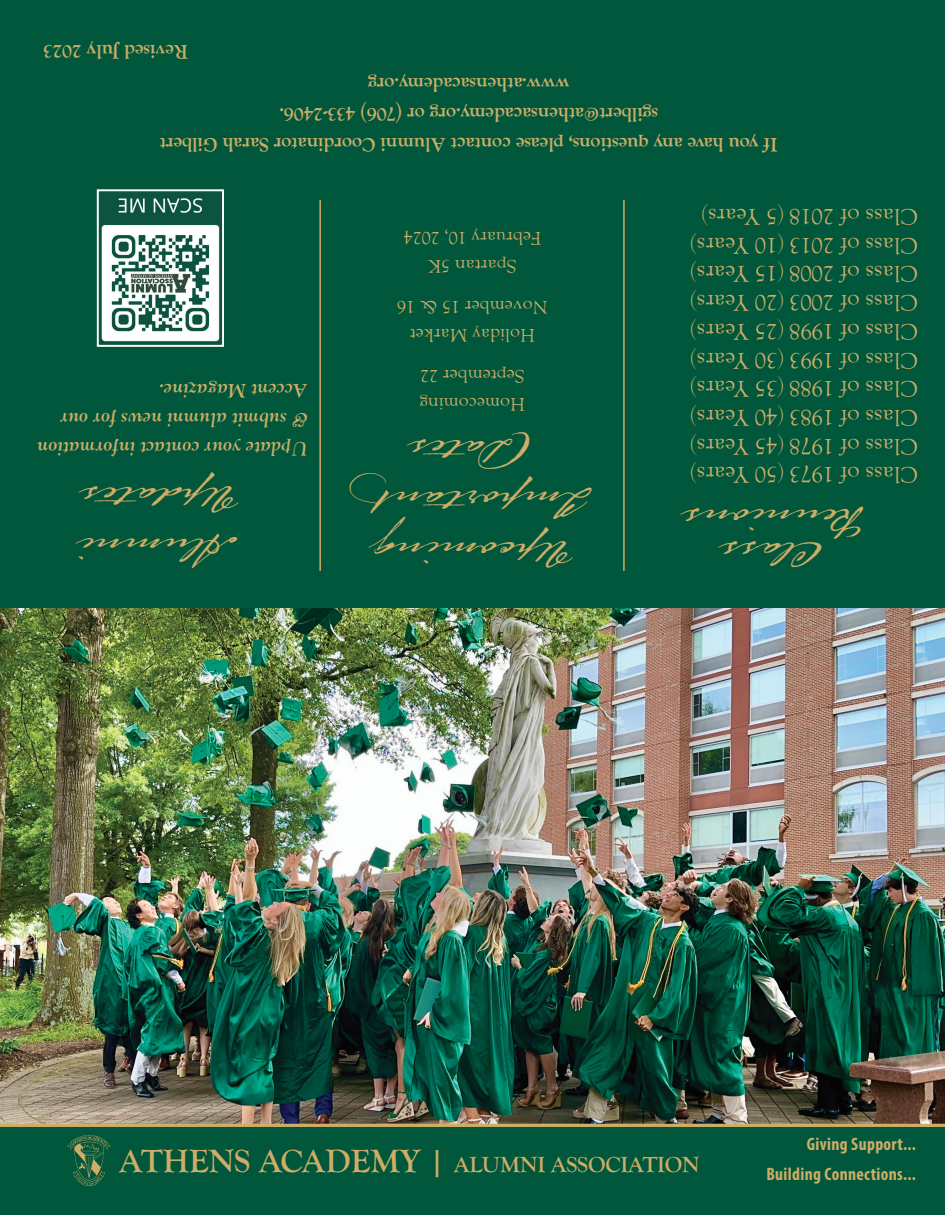
<style>
.page{position:relative;width:945px;height:1215px;background:#fff}
.page>*{position:absolute;margin:0;border:0;box-sizing:border-box;transform-origin:0 0}
.t1{font:36px/51px "Lamar Pen";color:#cfad66;text-align:center}
.t2{font:700 22.65px "Goudy Old Style T";letter-spacing:-.01em;color:#cfad66}
.t3{font:22.5px/28.7px "LTC Goudy Oldstyle Pro";color:#cfad66;text-align:justify}
.t4{font:700 19.5px/30px "LTC Goudy Oldstyle Pro";color:#cfad66;text-align:center}
.t5{font:italic 700 19.5px/28.7px "LTC Goudy Oldstyle Pro";color:#cfad66}
.t6{font:18px/28.5px "LTC Goudy Oldstyle Pro";color:#cfad66;text-align:center}
.t7{font:700 condensed 18px/30.2px "Myriad Pro";letter-spacing:.02em;color:#cfad66;text-align:right}
.s1{font-size:33.45px}
</style>
<div class="page">
<img style="left:0;top:608px;width:945px;height:516px">
<div style="left:0;top:1125px;width:945px;height:90px;background:#00573c"></div>
<hr style="left:0;top:1124px;width:945px;height:3px;background:#cfad66">
<svg style="left:67px;top:1135px;width:44px;height:51px"></svg>
<div style="left:0;top:0;width:945px;height:608px;background:#00573c"></div>
<img style="left:100px;top:192px;width:121px;height:152px">
<div style="left:97px;top:189px;width:127px;height:158px;border:2px solid #fff"></div>
<hr style="left:623px;top:200px;width:2px;height:371px;background:#cfad66">
<hr style="left:319px;top:200px;width:2px;height:371px;background:#cfad66">
<p class="t4" style="left:188px;top:66px;width:146px;rotate:-180deg">Revised July 2023</p>
<p class="t4" style="left:778px;top:159px;width:620px;rotate:-180deg">If you have any questions, please contact Alumni Coordinator Sarah Gilbert sgilbert@athensacademy.org or (706) 433-2406.<br>www.athensacademy.org</p>
<p class="t5" style="left:307px;top:463px;width:272px;rotate:-180deg">Update your contact information &amp; submit alumni news for our<br>Accent Magazine.</p>
<h1 class="t1" style="left:239px;top:577px;width:159px;text-align:left;rotate:-180deg">Alumni<br>Updates</h1>
<p class="t6" style="left:541px;top:280px;width:139px;rotate:-180deg">Spartan 5K<br>February 10, 2024</p>
<p class="t6" style="left:548px;top:349px;width:152px;rotate:-180deg">Holiday Market<br>November 15 &amp; 16</p>
<p class="t6" style="left:525px;top:418px;width:107px;text-align:left;rotate:-180deg">Homecoming<br>September 22</p>
<h1 class="t1" style="left:592px;top:582px;width:240px;rotate:-180deg">Upcoming<br>Important<br>Dates</h1>
<p class="t3" style="left:918px;top:489px;width:229px;rotate:-180deg">Class of 1973 (50 Years)<br>Class of 1978 (45 Years)<br>Class of 1983 (40 Years)<br>Class of 1988 (35 Years)<br>Class of 1993 (30 Years)<br>Class of 1998 (25 Years)<br>Class of 2003 (20 Years)<br>Class of 2008 (15 Years)<br>Class of 2013 (10 Years)<br>Class of 2018 (5 Years)</p>
<h1 class="t1" style="left:865px;top:573px;width:180px;line-height:33px;rotate:-180deg">Class<br>Reunions</h1>
<p class="t2" style="left:120px;top:1152px;width:581px"><span class="s1">ATHENS ACADEMY |</span> ALUMNI ASSOCIATION</p>
<p class="t7" style="left:766px;top:1128px;width:151px">Giving Support...<br>Building Connections...</p>
</div>
